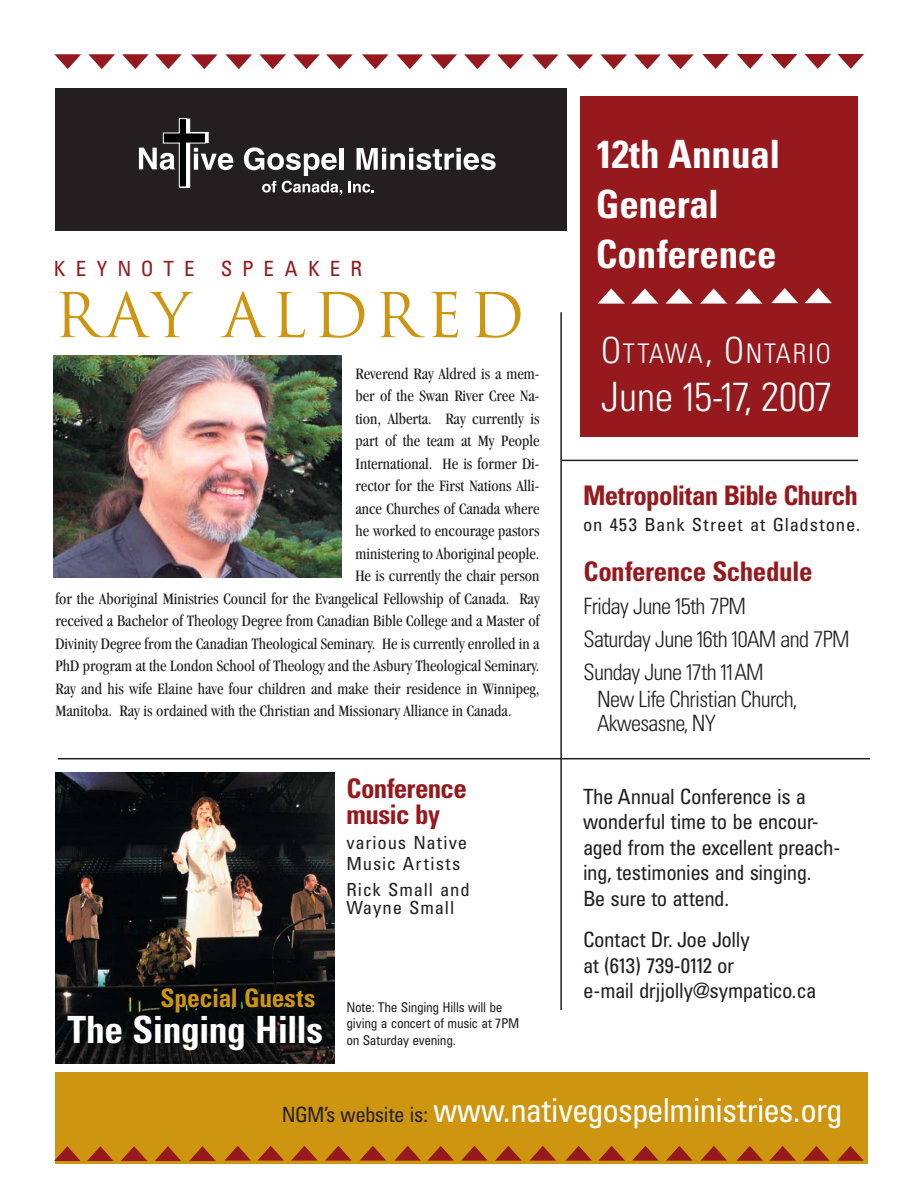
<style>
.page{position:relative;width:918px;height:1188px;background:#fff}
.page>*{position:absolute;margin:0;border:0;box-sizing:border-box;transform-origin:0 0}
.t1{font:60px "Trajan";letter-spacing:.11em;color:#ce9610}
.t2{font:300 condensed 40.5px "Univers";color:#fff}
.t3{font:700 condensed 39px/50.1px "Univers";letter-spacing:-.01em;color:#fff}
.t4{font:700 condensed 37.5px "Univers";letter-spacing:-.01em;color:#fff}
.t5{font:condensed 33px "Univers";letter-spacing:-.02em;color:#fff}
.t6{font:700 condensed 27px/25.5px "Univers";letter-spacing:-.02em;color:#96191d}
.t7{font:300 condensed 27px "Univers";letter-spacing:.065em;color:#fff}
.t8{font:700 condensed 25.5px "Univers";letter-spacing:-.01em;color:#ce9610}
.t9{font:300 condensed 22.5px/33px "Univers";letter-spacing:-.03em;color:#231f20}
.t10{font:condensed 21px/25.5px "Univers";letter-spacing:-.03em;color:#231f20}
.t11{font:condensed 21px "Univers";letter-spacing:.48em;color:#96191d}
.t12{font:condensed 18px/21px "Univers";letter-spacing:.045em;color:#231f20;scale:1.04 1}
.t13{font:condensed 16.5px "Garamond";color:#231f20}
.t14{font:condensed 13.5px/16.5px "Univers";letter-spacing:-.025em;color:#231f20}
.s1{font-size:36px}
.s2{font-size:21px;color:#231f20}
</style>
<div class="page">
<div style="left:55px;top:89px;width:511px;height:142px;background:#231f20"></div>
<svg style="left:702px;top:54px;width:27px;height:15px"></svg>
<svg style="left:737px;top:54px;width:27px;height:15px"></svg>
<svg style="left:771px;top:54px;width:26px;height:15px"></svg>
<svg style="left:805px;top:54px;width:26px;height:15px"></svg>
<svg style="left:837px;top:54px;width:27px;height:15px"></svg>
<svg style="left:362px;top:54px;width:27px;height:15px"></svg>
<svg style="left:396px;top:54px;width:27px;height:15px"></svg>
<svg style="left:430px;top:54px;width:27px;height:15px"></svg>
<svg style="left:464px;top:54px;width:27px;height:15px"></svg>
<svg style="left:497px;top:54px;width:27px;height:15px"></svg>
<svg style="left:532px;top:54px;width:27px;height:15px"></svg>
<svg style="left:566px;top:54px;width:27px;height:15px"></svg>
<svg style="left:600px;top:54px;width:27px;height:15px"></svg>
<svg style="left:634px;top:54px;width:27px;height:15px"></svg>
<svg style="left:667px;top:54px;width:27px;height:15px"></svg>
<svg style="left:54px;top:54px;width:27px;height:15px"></svg>
<svg style="left:88px;top:54px;width:27px;height:15px"></svg>
<svg style="left:122px;top:54px;width:27px;height:15px"></svg>
<svg style="left:155px;top:54px;width:27px;height:15px"></svg>
<svg style="left:191px;top:54px;width:27px;height:15px"></svg>
<svg style="left:225px;top:54px;width:27px;height:15px"></svg>
<svg style="left:259px;top:54px;width:27px;height:15px"></svg>
<svg style="left:293px;top:54px;width:27px;height:15px"></svg>
<svg style="left:326px;top:54px;width:27px;height:15px"></svg>
<div style="left:55px;top:1073px;width:813px;height:91px;background:#ce9610"></div>
<svg style="left:139px;top:118px;width:94px;height:70px"></svg>
<hr style="left:340px;top:148px;width:4px;height:22px;background:#fff">
<svg style="left:357px;top:148px;width:139px;height:22px"></svg>
<svg style="left:244px;top:147px;width:98px;height:48px"></svg>
<svg style="left:349px;top:181px;width:25px;height:12px"></svg>
<svg style="left:189px;top:1146px;width:27px;height:15px"></svg>
<svg style="left:155px;top:1146px;width:26px;height:15px"></svg>
<svg style="left:121px;top:1146px;width:26px;height:15px"></svg>
<svg style="left:87px;top:1146px;width:27px;height:15px"></svg>
<svg style="left:54px;top:1146px;width:27px;height:15px"></svg>
<svg style="left:530px;top:1146px;width:26px;height:15px"></svg>
<svg style="left:495px;top:1146px;width:27px;height:15px"></svg>
<svg style="left:461px;top:1146px;width:27px;height:15px"></svg>
<svg style="left:427px;top:1146px;width:27px;height:15px"></svg>
<svg style="left:394px;top:1146px;width:27px;height:15px"></svg>
<svg style="left:360px;top:1146px;width:26px;height:15px"></svg>
<svg style="left:325px;top:1146px;width:27px;height:15px"></svg>
<svg style="left:291px;top:1146px;width:27px;height:15px"></svg>
<svg style="left:257px;top:1146px;width:27px;height:15px"></svg>
<svg style="left:224px;top:1146px;width:27px;height:15px"></svg>
<svg style="left:837px;top:1146px;width:27px;height:15px"></svg>
<svg style="left:803px;top:1146px;width:27px;height:15px"></svg>
<svg style="left:769px;top:1146px;width:27px;height:15px"></svg>
<svg style="left:736px;top:1146px;width:27px;height:15px"></svg>
<svg style="left:701px;top:1146px;width:26px;height:15px"></svg>
<svg style="left:666px;top:1146px;width:27px;height:15px"></svg>
<svg style="left:632px;top:1146px;width:27px;height:15px"></svg>
<svg style="left:598px;top:1146px;width:27px;height:15px"></svg>
<svg style="left:565px;top:1146px;width:27px;height:15px"></svg>
<div style="left:580px;top:96px;width:278px;height:340px;background:#96191d"></div>
<hr style="left:560px;top:312px;width:2px;height:698px;background:#231f20">
<hr style="left:561px;top:460px;width:297px;height:1px;background:#231f20">
<svg style="left:735px;top:288px;width:27px;height:16px"></svg>
<svg style="left:700px;top:288px;width:27px;height:16px"></svg>
<svg style="left:666px;top:288px;width:27px;height:16px"></svg>
<svg style="left:631px;top:288px;width:27px;height:16px"></svg>
<svg style="left:598px;top:288px;width:27px;height:16px"></svg>
<svg style="left:805px;top:288px;width:27px;height:15px"></svg>
<svg style="left:771px;top:288px;width:27px;height:15px"></svg>
<img style="left:54px;top:356px;width:288px;height:221px">
<img style="left:55px;top:773px;width:279px;height:291px">
<hr style="left:58px;top:758px;width:812px;height:1px;background:#231f20">
<p class="t11" style="left:54px;top:260px;width:310px">KEYNOTE SPEAKER</p>
<h1 class="t1" style="left:54px;top:281px;width:472px">RAY ALDRED</h1>
<p class="t13" style="left:355px;top:367px;width:186px">Reverend Ray Aldred is a mem-</p>
<p class="t13" style="left:355px;top:390px;width:186px">ber of the Swan River Cree Na-</p>
<p class="t13" style="left:355px;top:412px;width:186px">tion, Alberta. Ray currently is</p>
<p class="t13" style="left:355px;top:435px;width:186px">part of the team at My People</p>
<p class="t13" style="left:355px;top:457px;width:186px">International. He is former Di-</p>
<p class="t13" style="left:355px;top:480px;width:186px">rector for the First Nations Alli-</p>
<p class="t13" style="left:355px;top:502px;width:186px">ance Churches of Canada where</p>
<p class="t13" style="left:355px;top:525px;width:186px">he worked to encourage pastors</p>
<p class="t13" style="left:355px;top:547px;width:186px">ministering to Aboriginal people.</p>
<p class="t13" style="left:355px;top:570px;width:186px">He is currently the chair person</p>
<p class="t13" style="left:55px;top:592px;width:486px">for the Aboriginal Ministries Council for the Evangelical Fellowship of Canada. Ray</p>
<p class="t13" style="left:55px;top:615px;width:486px">received a Bachelor of Theology Degree from Canadian Bible College and a Master of</p>
<p class="t13" style="left:55px;top:637px;width:486px">Divinity Degree from the Canadian Theological Seminary. He is currently enrolled in a</p>
<p class="t13" style="left:55px;top:660px;width:486px">PhD program at the London School of Theology and the Asbury Theological Seminary.</p>
<p class="t13" style="left:55px;top:682px;width:486px">Ray and his wife Elaine have four children and make their residence in Winnipeg,</p>
<p class="t13" style="left:55px;top:705px;width:458px">Manitoba. Ray is ordained with the Christian and Missionary Alliance in Canada.</p>
<h3 class="t6" style="left:347px;top:779px;width:122px">Conference music by</h3>
<p class="t12" style="left:347px;top:834px;width:118px">various Native<br>Music Artists</p>
<p class="t12" style="left:347px;top:882px;width:120px;line-height:18px">Rick Small and<br>Wayne Small</p>
<h3 class="t8" style="left:160px;top:989px;width:157px">Special Guests</h3>
<h3 class="t4" style="left:67px;top:1016px;width:257px">The Singing Hills</h3>
<p class="t14" style="left:346px;top:1000px;width:174px">Note: The Singing Hills will be giving a concert of music at 7PM on Saturday evening.</p>
<h3 class="t3" style="left:596px;top:133px;width:186px">12th Annual<br>General<br>Conference</h3>
<h3 class="t7" style="left:601px;top:344px;width:231px"><span class="s1">O</span>TTAWA<span class="s1">, O</span>NTARIO</h3>
<h2 class="t2" style="left:601px;top:382px;width:233px">June 15-17, 2007</h2>
<h3 class="t6" style="left:583px;top:486px;width:277px">Metropolitan Bible Church</h3>
<p class="t12" style="left:583px;top:516px;width:268px">on 453 Bank Street at Gladstone.</p>
<h3 class="t6" style="left:584px;top:562px;width:231px">Conference Schedule</h3>
<h3 class="t9" style="left:584px;top:592px;width:268px">Friday June 15th 7PM<br>Saturday June 16th 10AM and 7PM<br>Sunday June 17th 11AM</h3>
<h3 class="t9" style="left:597px;top:689px;width:202px;line-height:24px">New Life Christian Church,<br>Akwesasne, NY</h3>
<p class="t10" style="left:583px;top:786px;width:259px">The Annual Conference is a wonderful time to be encour&shy;aged from the excellent preach&shy;ing, testimonies and singing.<br>Be sure to attend.</p>
<p class="t10" style="left:583px;top:929px;width:235px">Contact Dr. Joe Jolly<br>at (613) 739-0112 or<br>e-mail drjjolly@sympatico.ca</p>
<h3 class="t5" style="left:282px;top:1098px;width:562px"><span class="s2">NGM’s website is:</span> www.nativegospelministries.org</h3>
</div>
